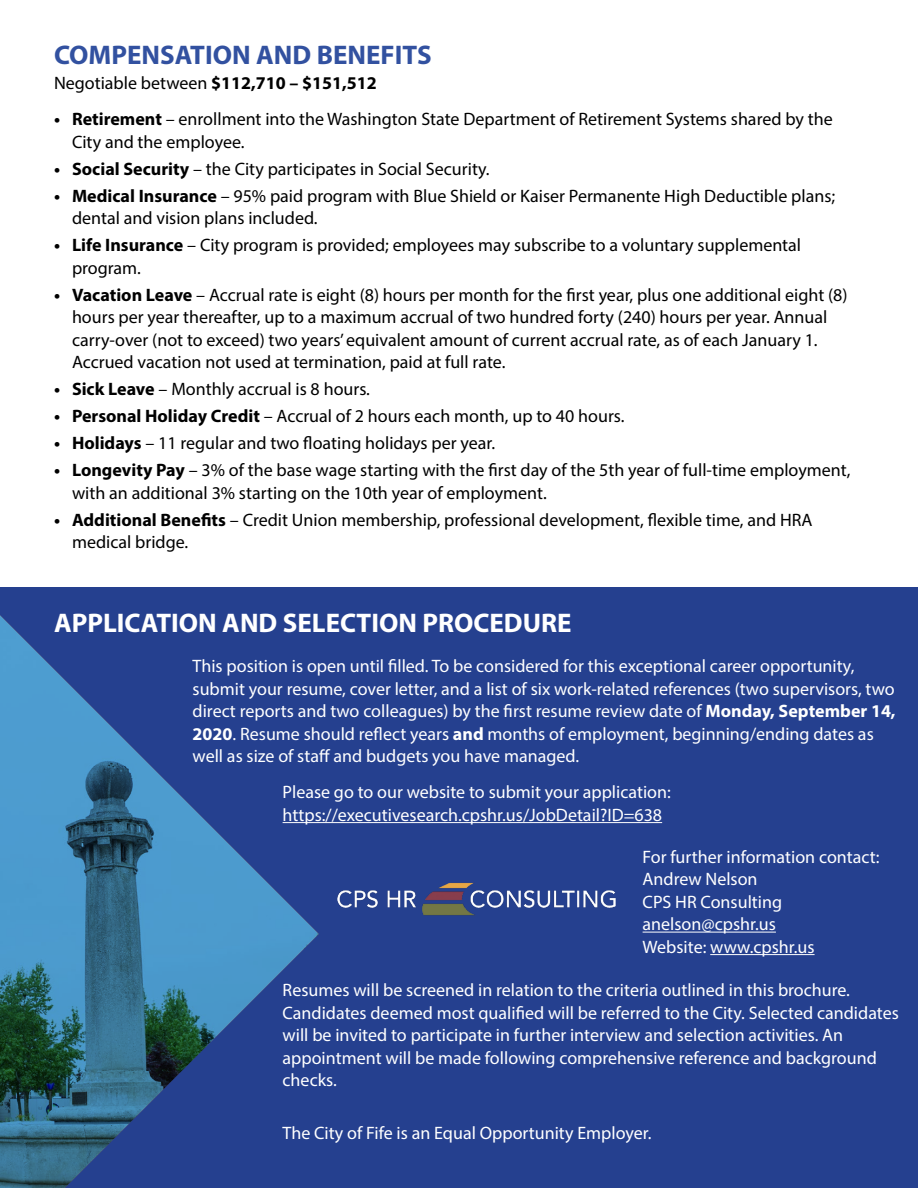
<style>
.page{position:relative;width:918px;height:1188px;background:#fff}
.page>*{position:absolute;margin:0;border:0;box-sizing:border-box;transform-origin:0 0}
.t1{font:700 27px "Myriad Pro";color:#fff}
.t2{font:700 27px "Myriad Pro";color:#3251a0}
.t3{font:18px/22.5px "Myriad Pro";color:#000}
.t4{font:18px/22.5px "Myriad Pro";color:#fff}
.s1{font-weight:700}
</style>
<div class="page">
<div style="left:0;top:588px;width:918px;height:600px;background:#25408f"></div>
<hr style="left:283px;top:822px;width:379px;height:1px;background:#fff">
<hr style="left:643px;top:932px;width:133px;height:1px;background:#fff">
<hr style="left:710px;top:954px;width:105px;height:1px;background:#fff">
<svg style="left:0;top:587px;width:319px;height:601px"></svg>
<img style="left:337px;top:882px;width:279px;height:34px">
<h1 class="t2" style="left:54px;top:37px;width:379px">COMPENSATION AND BENEFITS</h1>
<p class="t3" style="left:54px;top:72px;width:324px">Negotiable between <span class="s1">$112,710 – $151,512</span></p>
<p class="t3" style="left:72px;top:108px;width:762px;text-indent:-18px"><span class="s1">• Retirement</span> – enrollment into the Washington State Department of Retirement Systems shared by the<br>City and the employee.</p>
<p class="t3" style="left:54px;top:157px;width:437px"><span class="s1">• Social Security</span> – the City participates in Social Security.</p>
<p class="t3" style="left:72px;top:184px;width:765px;text-indent:-18px"><span class="s1">• Medical Insurance</span> – 95% paid program with Blue Shield or Kaiser Permanente High Deductible plans; dental and vision plans included.</p>
<p class="t3" style="left:72px;top:234px;width:731px;text-indent:-18px"><span class="s1">• Life Insurance</span> – City program is provided; employees may subscribe to a voluntary supplemental program.</p>
<p class="t3" style="left:72px;top:283px;width:777px;text-indent:-18px"><span class="s1">• Vacation Leave</span> – Accrual rate is eight (8) hours per month for the first year, plus one additional eight (8) hours per year thereafter, up to a maximum accrual of two hundred forty (240) hours per year. Annual carry-over (not to exceed) two years’ equivalent amount of current accrual rate, as of each January 1.<br>Accrued vacation not used at termination, paid at full rate.</p>
<p class="t3" style="left:54px;top:378px;width:318px"><span class="s1">• Sick Leave</span> – Monthly accrual is 8 hours.</p>
<p class="t3" style="left:54px;top:405px;width:572px"><span class="s1">• Personal Holiday Credit</span> – Accrual of 2 hours each month, up to 40 hours.</p>
<p class="t3" style="left:54px;top:432px;width:443px"><span class="s1">• Holidays</span> – 11 regular and two floating holidays per year.</p>
<p class="t3" style="left:72px;top:459px;width:780px;text-indent:-18px"><span class="s1">• Longevity Pay</span> – 3% of the base wage starting with the first day of the 5th year of full-time employment, with an additional 3% starting on the 10th year of employment.</p>
<p class="t3" style="left:72px;top:508px;width:742px;text-indent:-18px"><span class="s1">• Additional Benefits</span> – Credit Union membership, professional development, flexible time, and HRA medical bridge.</p>
<h1 class="t1" style="left:54px;top:606px;width:519px">APPLICATION AND SELECTION PROCEDURE</h1>
<p class="t4" style="left:193px;top:655px;width:705px">This position is open until filled. To be considered for this exceptional career opportunity, submit your resume, cover letter, and a list of six work-related references (two supervisors, two direct reports and two colleagues) by the first resume review date of <span class="s1">Monday, September 14, 2020</span>. Resume should reflect years <span class="s1">and</span> months of employment, beginning/ending dates as well as size of staff and budgets you have managed.</p>
<p class="t4" style="left:283px;top:781px;width:390px">Please go to our website to submit your application: https://executivesearch.cpshr.us/JobDetail?ID=638</p>
<p class="t4" style="left:643px;top:845px;width:238px">For further information contact:<br>Andrew Nelson<br>CPS HR Consulting anelson@cpshr.us<br>Website: www.cpshr.us</p>
<p class="t4" style="left:283px;top:979px;width:618px">Resumes will be screened in relation to the criteria outlined in this brochure.<br>Candidates deemed most qualified will be referred to the City. Selected candidates will be invited to participate in further interview and selection activities. An appointment will be made following comprehensive reference and background checks.</p>
<p class="t4" style="left:283px;top:1121px;width:370px">The City of Fife is an Equal Opportunity Employer.</p>
</div>
